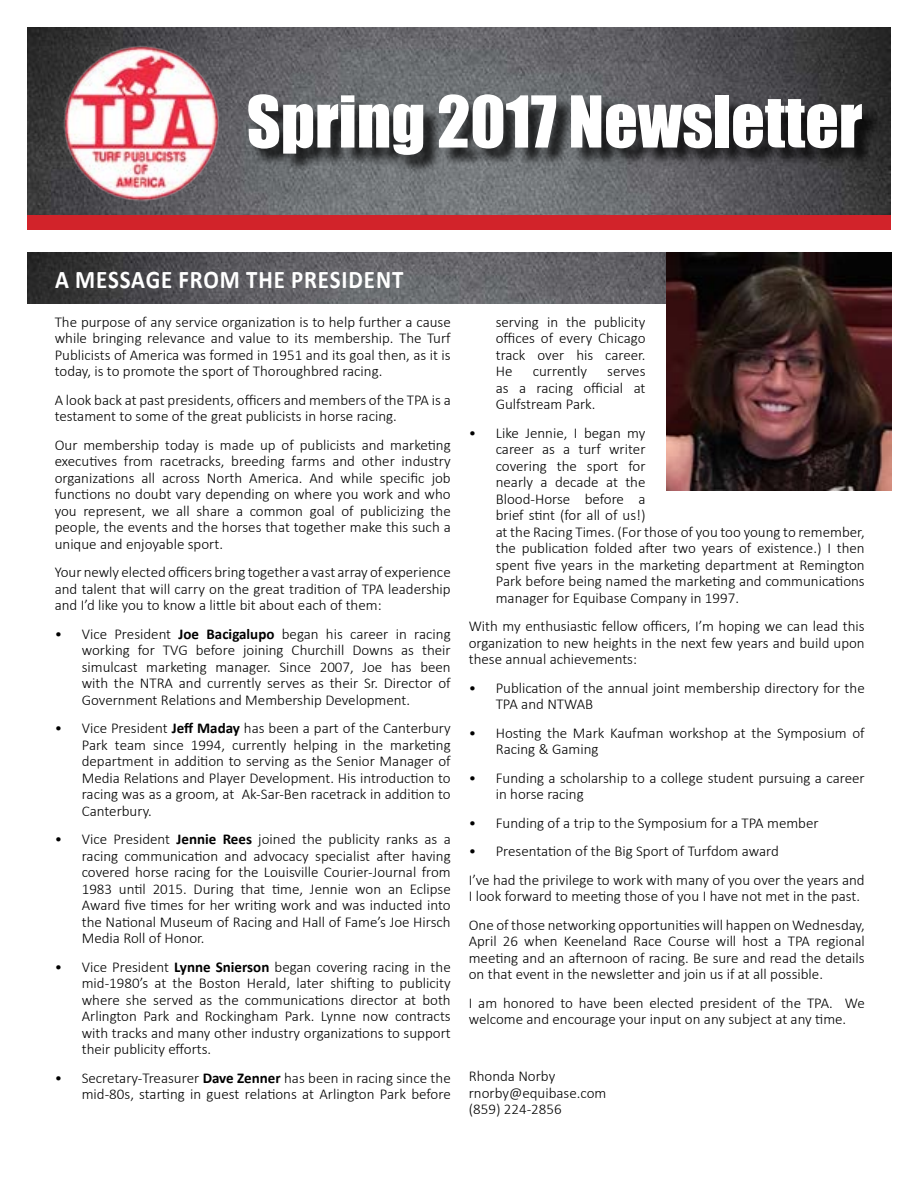
<style>
.page{position:relative;width:918px;height:1188px;background:#fff}
.page>*{position:absolute;margin:0;border:0;box-sizing:border-box;transform-origin:0 0}
.t1{font:66px "Impact";color:#fff}
.t2{font:700 25.5px "Calibri";letter-spacing:.04em;color:#fff;scale:.9 1}
.t3{font:300 15px/16.5px "Calibri";color:#000;text-align:justify}
.s1{font-weight:700}
</style>
<div class="page">
<img style="left:27px;top:27px;width:864px;height:189px">
<div style="left:27px;top:216px;width:864px;height:14px;background:#d2232a"></div>
<img style="left:57px;top:38px;width:169px;height:169px">
<div style="left:251px;top:99px;width:630px;height:75px;background:#000;opacity:.75"></div>
<img style="left:28px;top:253px;width:639px;height:50px">
<img style="left:667px;top:253px;width:225px;height:238px">
<h1 class="t1" style="left:247px;top:70px;width:617px">Spring 2017 Newsletter</h1>
<h2 class="t2" style="left:55px;top:261px;width:388px">A MESSAGE FROM THE PRESIDENT</h2>
<p class="t3" style="left:55px;top:313px;width:398px">The purpose of any service organization is to help further a cause while bringing relevance and value to its membership. The Turf Publicists of America was formed in 1951 and its goal then, as it is today, is to promote the sport of Thoroughbred racing.</p>
<p class="t3" style="left:55px;top:391px;width:397px">A look back at past presidents, officers and members of the TPA is a testament to some of the great publicists in horse racing.</p>
<p class="t3" style="left:55px;top:436px;width:398px">Our membership today is made up of publicists and marketing executives from racetracks, breeding farms and other industry organizations all across North America. And while specific job functions no doubt vary depending on where you work and who you represent, we all share a common goal of publicizing the people, the events and the horses that together make this such a unique and enjoyable sport.</p>
<p class="t3" style="left:55px;top:564px;width:398px">Your newly elected officers bring together a vast array of experience and talent that will carry on the great tradition of TPA leadership and I’d like you to know a little bit about each of them:</p>
<p class="t3" style="left:82px;top:625px;width:371px;text-indent:-27px">• Vice President <span class="s1">Joe Bacigalupo</span> began his career in racing working for TVG before joining Churchill Downs as their simulcast marketing manager. Since 2007, Joe has been with the NTRA and currently serves as their Sr. Director of Government Relations and Membership Development.</p>
<p class="t3" style="left:82px;top:720px;width:371px;text-indent:-27px">• Vice President <span class="s1">Jeff Maday</span> has been a part of the Canterbury Park team since 1994, currently helping in the marketing department in addition to serving as the Senior Manager of Media Relations and Player Development. His introduction to racing was as a groom, at Ak-Sar-Ben racetrack in addition to Canterbury.</p>
<p class="t3" style="left:82px;top:831px;width:371px;text-indent:-27px">• Vice President <span class="s1">Jennie Rees</span> joined the publicity ranks as a racing communication and advocacy specialist after having covered horse racing for the Louisville Courier-Journal from 1983 until 2015. During that time, Jennie won an Eclipse Award five times for her writing work and was inducted into the National Museum of Racing and Hall of Fame’s Joe Hirsch Media Roll of Honor.</p>
<p class="t3" style="left:82px;top:958px;width:371px;text-indent:-27px">• Vice President <span class="s1">Lynne Snierson</span> began covering racing in the mid-1980’s at the Boston Herald, later shifting to publicity where she served as the communications director at both Arlington Park and Rockingham Park. Lynne now contracts with tracks and many other industry organizations to support their publicity efforts.</p>
<p class="t3" style="left:55px;top:1069px;width:398px;text-align:right">• Secretary-Treasurer <span class="s1">Dave Zenner</span> has been in racing since the mid-80s, starting in guest relations at Arlington Park before</p>
<p class="t3" style="left:496px;top:313px;width:151px">serving in the publicity offices of every Chicago track over his career.<br>He</p>
<p class="t3" style="left:533px;top:363px;width:56px">currently</p>
<p class="t3" style="left:496px;top:363px;width:151px;text-indent:112px">serves as a racing official at Gulfstream Park.</p>
<p class="t3" style="left:496px;top:424px;width:371px;text-align:left;text-indent:-27px">• Like Jennie, I began my<br>career as a turf writer<br>covering the sport for<br>nearly a decade at the<br>Blood-Horse before a<br>brief stint (for all of us!)<br>at the Racing Times. (For those of you too young to remember, the publication folded after two years of existence.) I then spent five years in the marketing department at Remington Park before being named the marketing and communications manager for Equibase Company in 1997.</p>
<p class="t3" style="left:469px;top:618px;width:398px">With my enthusiastic fellow officers, I’m hoping we can lead this organization to new heights in the next few years and build upon these annual achievements:</p>
<p class="t3" style="left:496px;top:679px;width:371px;text-indent:-27px">• Publication of the annual joint membership directory for the<br>TPA and NTWAB</p>
<p class="t3" style="left:496px;top:724px;width:370px;text-indent:-27px">• Hosting the Mark Kaufman workshop at the Symposium of<br>Racing &amp; Gaming</p>
<p class="t3" style="left:496px;top:769px;width:371px;text-indent:-27px">• Funding a scholarship to a college student pursuing a career in horse racing</p>
<p class="t3" style="left:469px;top:814px;width:351px">• Funding of a trip to the Symposium for a TPA member</p>
<p class="t3" style="left:469px;top:837px;width:398px;line-height:28.5px">• Presentation of the Big Sport of Turfdom award<br>I’ve had the privilege to work with many of you over the years and</p>
<p class="t3" style="left:469px;top:882px;width:398px;line-height:28.5px">I look forward to meeting those of you I have not met in the past.<br>One of those networking opportunities will happen on Wednesday,</p>
<p class="t3" style="left:469px;top:933px;width:398px">April 26 when Keeneland Race Course will host a TPA regional meeting and an afternoon of racing. Be sure and read the details on that event in the newsletter and join us if at all possible.</p>
<p class="t3" style="left:469px;top:994px;width:398px">I am honored to have been elected president of the TPA. We welcome and encourage your input on any subject at any time.</p>
<p class="t3" style="left:469px;top:1068px;width:139px;text-align:left">Rhonda Norby rnorby@equibase.com (859) 224-2856</p>
</div>
